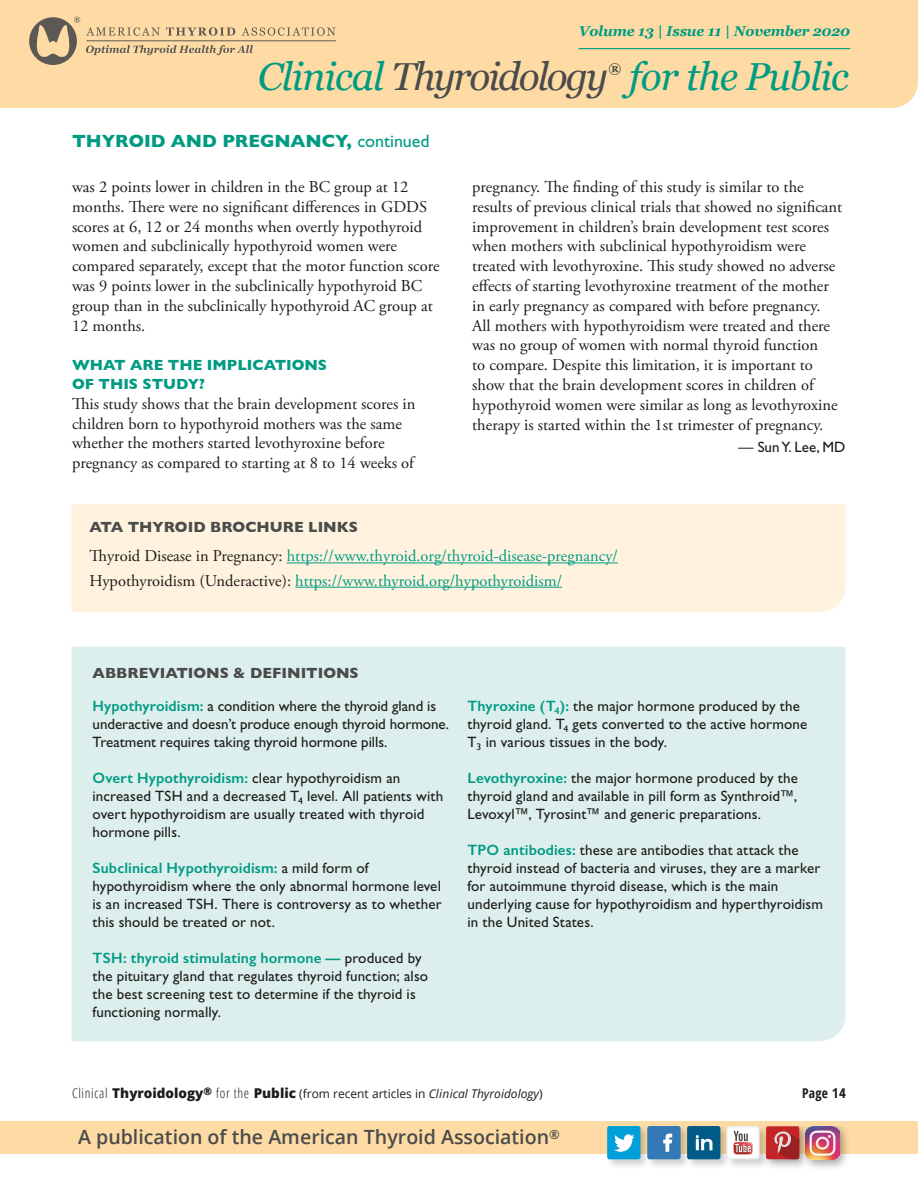
<style>
.page{position:relative;width:918px;height:1188px;background:#fff}
.page>*{position:absolute;margin:0;border:0;box-sizing:border-box;transform-origin:0 0}
.t1{font:italic 39px "Georgia";letter-spacing:-.05em;color:#4a4b4b}
.t2{font:italic 39px "Georgia";letter-spacing:-.025em;color:#009b82}
.t3{font:600 19.65px "Open Sans";color:#4a4b4b}
.t4{font:700 18px "Gill Sans";color:#009b82}
.body_serif{font:16.5px/19.8px "Adobe Garamond Pro";color:#1c1c1a}
.body_serif_2nd_para{font:16.5px/19.8px "Adobe Garamond Pro";color:#1c1c1a}
.body_links{font:16.5px "Adobe Garamond Pro";color:#009b82}
.abbreviations_body{font:15px/18px "Gill Sans Std";letter-spacing:.005em;color:#1c1c1a}
.question{font:700 15px/19.5px "Gill Sans";color:#009b82}
.abbreviations_head{font:700 15px "Gill Sans";color:#4a4b4b}
.question_links{font:700 15px "Gill Sans";color:#4a4b4b}
.body_editor_name{font:15px "Gill Sans Std";color:#1c1c1a}
.t5{font:italic 700 14.25px "Georgia";letter-spacing:-.01em;color:#009b82}
.t6{font:700 13.65px "Georgia";color:#4a4b4b}
.t7{font:700 condensed 13.5px "Open Sans";color:#1c1c1a}
.t8{font:12px "Open Sans";color:#1c1c1a}
.s1{color:#009b82}
.s2{font-family:"Gill Sans Std";font-weight:400}
.s3{color:#1c1c1a}
.s4{font-family:"Gill Sans";font-weight:600;color:#009b82}
.s5{font-weight:300;font-stretch:condensed;font-size:13.5px}
.s6{font-weight:800;font-size:13.5px}
.s7{font-style:italic}
.s8{font-style:inherit}
</style>
<div class="page">
<div style="left:0;top:0;width:918px;height:108px;background:#fedba4"></div>
<hr style="left:579px;top:48px;width:271px;height:1px;background:#009b82">
<hr style="left:86px;top:41px;width:250px;height:1px;background:#4a4b4b">
<svg style="left:86px;top:27px;width:74px;height:9px"></svg>
<svg style="left:166px;top:27px;width:69px;height:9px"></svg>
<svg style="left:242px;top:27px;width:93px;height:9px"></svg>
<svg style="left:29px;top:17px;width:51px;height:48px;background:#b4a07f"></svg>
<svg style="left:86px;top:45px;width:167px;height:10px;background:#ceb58c"></svg>
<div style="left:0;top:1121px;width:918px;height:33px;background:#fedba4"></div>
<div style="left:606px;top:1125px;width:164px;height:45px;background:#1c1c1a;opacity:.2"></div>
<div style="left:687px;top:1126px;width:33px;height:33px;background:#005b87;border-radius:2px"></div>
<svg style="left:696px;top:1135px;width:16px;height:15px"></svg>
<div style="left:607px;top:1126px;width:33px;height:33px;background:#009fd9;border-radius:2px"></div>
<svg style="left:614px;top:1134px;width:21px;height:18px"></svg>
<div style="left:647px;top:1126px;width:34px;height:33px;background:#3279b6;border-radius:2px"></div>
<svg style="left:663px;top:1134px;width:10px;height:18px"></svg>
<svg style="left:726px;top:1126px;width:34px;height:33px"></svg>
<svg style="left:727px;top:1127px;width:32px;height:32px"></svg>
<img style="left:809px;top:1126px;width:38px;height:42px">
<img style="left:809px;top:1126px;width:31px;height:34px">
<img style="left:766px;top:1126px;width:43px;height:44px">
<div style="left:766px;top:1126px;width:33px;height:33px;background:#c32528;border-radius:2px"></div>
<svg style="left:774px;top:1131px;width:25px;height:28px"></svg>
<div style="left:72px;top:647px;width:774px;height:394px;background:#ddefed"></div>
<div style="left:72px;top:504px;width:774px;height:108px;background:#fff3df"></div>
<hr style="left:287px;top:562px;width:331px;height:1px;background:#009b82">
<hr style="left:295px;top:587px;width:267px;height:1px;background:#009b82">
<p class="t5" style="left:579px;top:21px;width:273px">Volume 13 | Issue 11 | November 2020</p>
<h1 class="t1" style="left:258px;top:48px;width:352px"><span class="s1">Clinical</span> Thyroidology</h1>
<p class="t6" style="left:609px;top:58px;width:14px">®</p>
<h1 class="t2" style="left:629px;top:48px;width:221px">for the Public</h1>
<p class="t4" style="left:72px;top:127px;width:359px">THYROID AND PREGNANCY, <span class="s2">continued</span></p>
<p class="body_serif_2nd_para" style="left:72px;top:177px;width:369px">was 2 points lower in children in the BC group at 12 months. There were no significant differences in GDDS scores at 6, 12 or 24 months when overtly hypothyroid women and subclinically hypothyroid women were compared separately, except that the motor function score was 9 points lower in the subclinically hypothyroid BC group than in the subclinically hypothyroid AC group at 12 months.</p>
<p class="question" style="left:72px;top:354px;width:257px">WHAT ARE THE IMPLICATIONS<br>OF THIS STUDY?</p>
<p class="body_serif" style="left:72px;top:394px;width:345px">This study shows that the brain development scores in children born to hypothyroid mothers was the same whether the mothers started levothyroxine before pregnancy as compared to starting at 8 to 14 weeks of</p>
<p class="body_serif" style="left:472px;top:177px;width:372px">pregnancy. The finding of this study is similar to the results of previous clinical trials that showed no significant improvement in children’s brain development test scores when mothers with subclinical hypothyroidism were treated with levothyroxine. This study showed no adverse effects of starting levothyroxine treatment of the mother in early pregnancy as compared with before pregnancy.<br>All mothers with hypothyroidism were treated and there was no group of women with normal thyroid function<br>to compare. Despite this limitation, it is important to show that the brain development scores in children of hypothyroid women were similar as long as levothyroxine therapy is started within the 1st trimester of pregnancy.</p>
<p class="body_editor_name" style="left:739px;top:438px;width:108px">— Sun Y. Lee, MD</p>
<p class="question_links" style="left:90px;top:515px;width:270px">ATA THYROID BROCHURE LINKS</p>
<p class="body_links" style="left:90px;top:546px;width:530px"><span class="s3">Thyroid Disease in Pregnancy:</span> https://www.thyroid.org/thyroid-disease-pregnancy/</p>
<p class="body_links" style="left:90px;top:570px;width:474px"><span class="s3">Hypothyroidism (Underactive):</span> https://www.thyroid.org/hypothyroidism/</p>
<p class="abbreviations_head" style="left:93px;top:661px;width:268px">ABBREVIATIONS &amp; DEFINITIONS</p>
<p class="abbreviations_body" style="left:93px;top:697px;width:358px"><span class="s4">Hypothyroidism:</span> a condition where the thyroid gland is underactive and doesn’t produce enough thyroid hormone.<br>Treatment requires taking thyroid hormone pills.</p>
<p class="abbreviations_body" style="left:93px;top:769px;width:352px"><span class="s4">Overt Hypothyroidism:</span> clear hypothyroidism an increased TSH and a decreased T<sub>4</sub> level. All patients with overt hypothyroidism are usually treated with thyroid hormone pills.</p>
<p class="abbreviations_body" style="left:93px;top:859px;width:351px"><span class="s4">Subclinical Hypothyroidism:</span> a mild form of hypothyroidism where the only abnormal hormone level is an increased TSH. There is controversy as to whether this should be treated or not.</p>
<p class="abbreviations_body" style="left:93px;top:949px;width:337px"><span class="s4">TSH: thyroid stimulating hormone —</span> produced by the pituitary gland that regulates thyroid function; also the best screening test to determine if the thyroid is functioning normally.</p>
<p class="abbreviations_body" style="left:468px;top:697px;width:341px"><span class="s4">Thyroxine (T</span><sub>4</sub><span class="s4">):</span> the major hormone produced by the thyroid gland. T<sub>4</sub> gets converted to the active hormone<br>T<sub>3</sub> in various tissues in the body.</p>
<p class="abbreviations_body" style="left:468px;top:769px;width:332px;text-align:justify"><span class="s4">Levothyroxine:</span> the major hormone produced by the thyroid gland and available in pill form as Synthroid™, Levoxyl™, Tyrosint™ and generic preparations.</p>
<p class="abbreviations_body" style="left:468px;top:841px;width:357px"><span class="s4">TPO antibodies:</span> these are antibodies that attack the thyroid instead of bacteria and viruses, they are a marker for autoimmune thyroid disease, which is the main underlying cause for hypothyroidism and hyperthyroidism in the United States.</p>
<p class="t8" style="left:72px;top:1086px;width:472px"><span class="s5">Clinical</span> <span class="s6">Thyroidology</span><sup>®</sup> <span class="s5">for the</span> <span class="s6">Public</span> (from recent articles in <span class="s7">Clinical Thyroidology</span>)</p>
<p class="t7" style="left:802px;top:1084px;width:45px">Page <span class="s8">14</span></p>
<h2 class="t3" style="left:78px;top:1123px;width:483px">A publication of the American Thyroid Association<sup>®</sup></h2>
</div>
